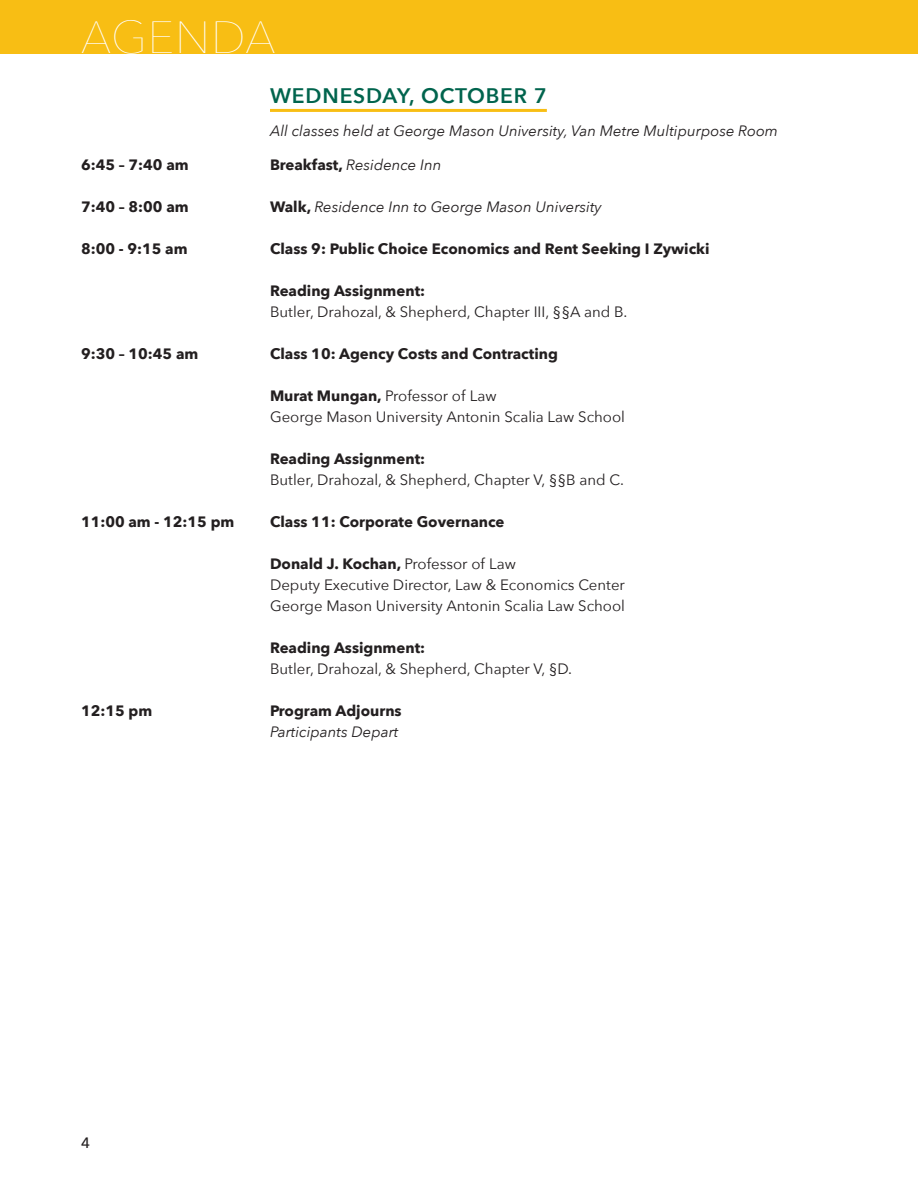
<style>
.page{position:relative;width:918px;height:1188px;background:#fff}
.page>*{position:absolute;margin:0;border:0;box-sizing:border-box;transform-origin:0 0}
.t1{font:200 45px "Avenir Next";letter-spacing:.02em;color:#fff}
.Agenda_Time{font:600 21px "Avenir Next";letter-spacing:.04em;color:#00644d}
.Agenda_Time-2{font:700 15px "Avenir Next";color:#231f20}
.Agenda_Time-3{font:15px/21px "Avenir Next";color:#231f20}
.Agenda_Time-4{font:italic 15px "Avenir Next";color:#231f20}
.Agenda_Text{font:15px "Avenir Next";color:#231f20}
.Agenda_Text-2{font:700 15px "Avenir Next";color:#231f20}
.t2{font:500 15px "Avenir Next";color:#231f20}
.s1{font-weight:700;font-style:normal}
.s2{font-weight:700}
.s3{font-weight:400}
</style>
<div class="page">
<div style="left:0;top:0;width:918px;height:54px;background:#f8be14"></div>
<hr style="left:270px;top:109px;width:277px;height:3px;background:#f8be14">
<h1 class="t1" style="left:81px;top:-1px;width:196px">AGENDA</h1>
<p class="Agenda_Time" style="left:270px;top:78px;width:278px">WEDNESDAY, OCTOBER 7</p>
<p class="Agenda_Time-4" style="left:270px;top:118px;width:510px">All classes held at George Mason University, Van Metre Multipurpose Room</p>
<p class="Agenda_Time-2" style="left:81px;top:152px;width:109px">6:45 – 7:40 am</p>
<p class="Agenda_Time-4" style="left:270px;top:153px;width:173px"><span class="s1">Breakfast,</span> Residence Inn</p>
<p class="Agenda_Time-2" style="left:81px;top:194px;width:109px">7:40 – 8:00 am</p>
<p class="Agenda_Time-4" style="left:270px;top:195px;width:333px"><span class="s1">Walk,</span> Residence Inn to George Mason University</p>
<p class="Agenda_Time-2" style="left:81px;top:236px;width:108px">8:00 - 9:15 am</p>
<p class="Agenda_Time-2" style="left:270px;top:236px;width:441px">Class 9: Public Choice Economics and Rent Seeking I Zywicki</p>
<p class="Agenda_Time-2" style="left:270px;top:278px;width:157px">Reading Assignment:</p>
<p class="Agenda_Text" style="left:270px;top:300px;width:359px">Butler, Drahozal, &amp; Shepherd, Chapter III, §§A and B.</p>
<p class="Agenda_Time-2" style="left:81px;top:341px;width:119px">9:30 – 10:45 am</p>
<p class="Agenda_Time-2" style="left:270px;top:341px;width:289px">Class 10: Agency Costs and Contracting</p>
<p class="Agenda_Time-3" style="left:270px;top:385px;width:357px"><span class="s2">Murat Mungan,</span> Professor of Law<br>George Mason University Antonin Scalia Law School</p>
<p class="Agenda_Text-2" style="left:270px;top:446px;width:157px">Reading Assignment:</p>
<p class="Agenda_Text" style="left:270px;top:468px;width:356px">Butler, Drahozal, &amp; Shepherd, Chapter V, §§B and C.</p>
<p class="Agenda_Time-2" style="left:81px;top:509px;width:155px">11:00 am - 12:15 pm</p>
<p class="Agenda_Time-2" style="left:270px;top:509px;width:236px">Class 11: Corporate Governance</p>
<p class="Agenda_Time-2" style="left:270px;top:551px;width:247px">Donald J. Kochan, <span class="s3">Professor of Law</span></p>
<p class="Agenda_Time-3" style="left:270px;top:574px;width:357px">Deputy Executive Director, Law &amp; Economics Center</p>
<p class="Agenda_Time-3" style="left:270px;top:595px;width:357px">George Mason University Antonin Scalia Law School</p>
<p class="Agenda_Time-2" style="left:270px;top:635px;width:157px">Reading Assignment:</p>
<p class="Agenda_Text" style="left:270px;top:657px;width:304px">Butler, Drahozal, &amp; Shepherd, Chapter V, §D.</p>
<p class="Agenda_Time-2" style="left:81px;top:698px;width:73px">12:15 pm</p>
<p class="Agenda_Time-2" style="left:270px;top:698px;width:133px">Program Adjourns</p>
<p class="Agenda_Time-4" style="left:270px;top:720px;width:130px">Participants Depart</p>
<p class="t2" style="left:81px;top:1130px;width:10px">4</p>
</div>
